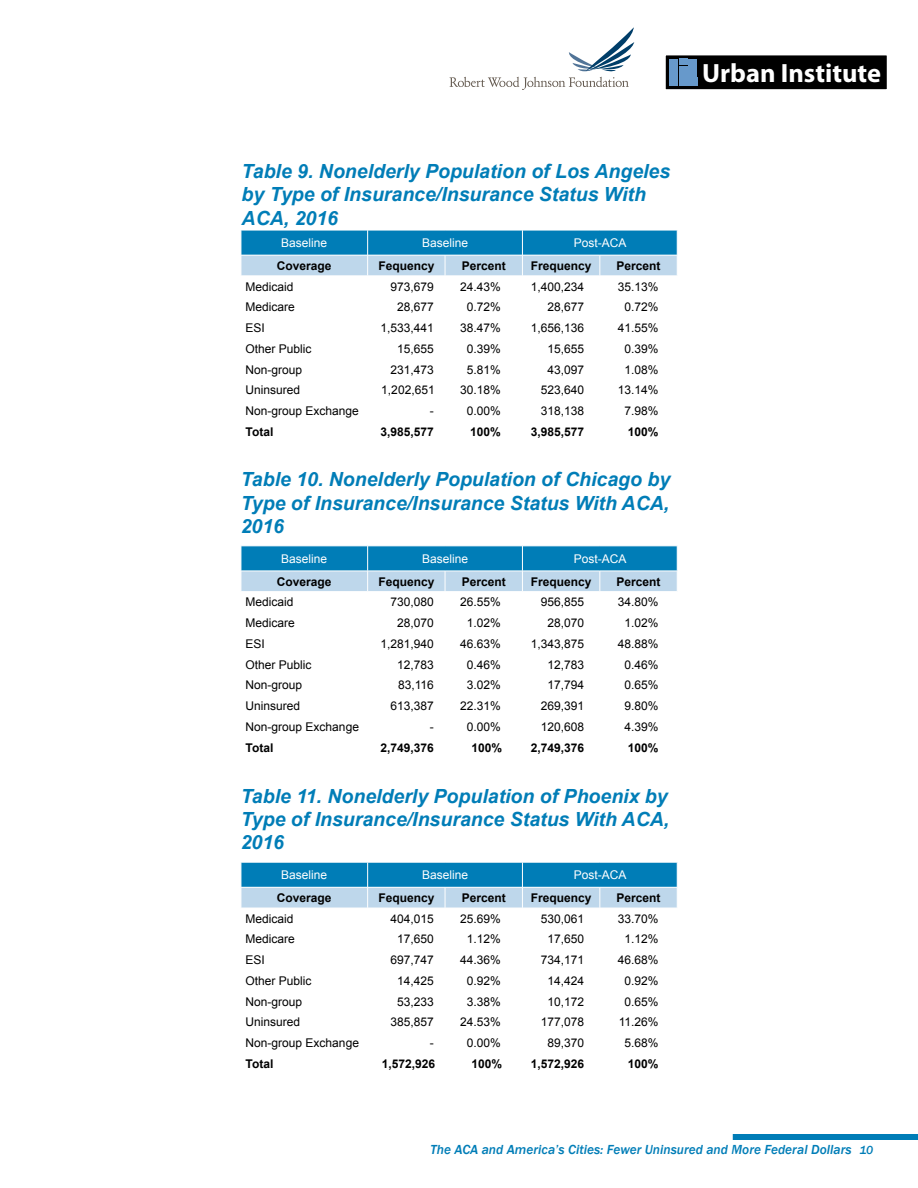
<style>
.page{position:relative;width:918px;height:1188px;background:#fff}
.page>*{position:absolute;margin:0;border:0;box-sizing:border-box;transform-origin:0 0}
.t1{font:700 26.4px "Myriad Pro";color:#fff}
.t2{font:italic 700 19.5px/23.4px "Arial";color:#007db7;text-align:justify}
.t3{font:italic 500 13.5px "Franklin Gothic";color:#007db7}
.t4{font:12px "Arial";color:#000}
.t5{font:700 12px "Arial";color:#000}
.t6{font:12px "Arial";color:#fff}
.s1{font-size:12px}
</style>
<div class="page">
<svg style="left:450px;top:27px;width:184px;height:63px"></svg>
<div style="left:665px;top:55px;width:222px;height:35px;background:#000"></div>
<div style="left:665px;top:55px;width:223px;height:35px;border:1px solid #fff"></div>
<div style="left:669px;top:59px;width:9px;height:27px;background:#6799cb"></div>
<div style="left:679px;top:59px;width:9px;height:6px;background:#6799cb"></div>
<div style="left:679px;top:66px;width:9px;height:10px;background:#6799cb"></div>
<div style="left:679px;top:77px;width:18px;height:9px;background:#6799cb"></div>
<div style="left:689px;top:59px;width:8px;height:17px;background:#6799cb"></div>
<div style="left:733px;top:1134px;width:185px;height:6px;background:#007db7"></div>
<svg style="left:241px;top:230px;width:437px;height:46px;background:#5faad1"></svg>
<svg style="left:241px;top:546px;width:437px;height:45px;background:#5ba8d0"></svg>
<svg style="left:241px;top:862px;width:437px;height:46px;background:#5faad1"></svg>
<h1 class="t1" style="left:702px;top:56px;width:180px">Urban Institute</h1>
<h2 class="t2" style="left:242px;top:160px;width:430px;text-align:left">Table 9. Nonelderly Population of Los Angeles by Type of Insurance/Insurance Status With<br>ACA, 2016</h2>
<p class="t6" style="left:281px;top:235px;width:48px">Baseline</p>
<p class="t6" style="left:422px;top:235px;width:48px">Baseline</p>
<p class="t6" style="left:574px;top:235px;width:54px">Post-ACA</p>
<p class="t5" style="left:277px;top:258px;width:56px">Coverage</p>
<p class="t5" style="left:378px;top:258px;width:58px">Fequency</p>
<p class="t5" style="left:462px;top:258px;width:46px">Percent</p>
<p class="t5" style="left:531px;top:258px;width:62px">Frequency</p>
<p class="t5" style="left:617px;top:258px;width:46px">Percent</p>
<p class="t4" style="left:246px;top:279px;width:50px">Medicaid</p>
<p class="t4" style="left:390px;top:279px;width:45px">973,679</p>
<p class="t4" style="left:460px;top:279px;width:42px">24.43%</p>
<p class="t4" style="left:531px;top:279px;width:55px">1,400,234</p>
<p class="t4" style="left:618px;top:279px;width:42px">35.13%</p>
<p class="t4" style="left:246px;top:299px;width:51px">Medicare</p>
<p class="t4" style="left:397px;top:299px;width:38px">28,677</p>
<p class="t4" style="left:467px;top:299px;width:36px">0.72%</p>
<p class="t4" style="left:547px;top:299px;width:38px">28,677</p>
<p class="t4" style="left:625px;top:299px;width:36px">0.72%</p>
<p class="t4" style="left:246px;top:320px;width:21px">ESI</p>
<p class="t4" style="left:380px;top:320px;width:55px">1,533,441</p>
<p class="t4" style="left:460px;top:320px;width:42px">38.47%</p>
<p class="t4" style="left:531px;top:320px;width:55px">1,656,136</p>
<p class="t4" style="left:618px;top:320px;width:42px">41.55%</p>
<p class="t4" style="left:246px;top:341px;width:68px">Other Public</p>
<p class="t4" style="left:397px;top:341px;width:38px">15,655</p>
<p class="t4" style="left:467px;top:341px;width:36px">0.39%</p>
<p class="t4" style="left:547px;top:341px;width:38px">15,655</p>
<p class="t4" style="left:625px;top:341px;width:36px">0.39%</p>
<p class="t4" style="left:246px;top:361px;width:58px">Non-group</p>
<p class="t4" style="left:390px;top:361px;width:45px">231,473</p>
<p class="t4" style="left:467px;top:361px;width:36px">5.81%</p>
<p class="t4" style="left:547px;top:361px;width:38px">43,097</p>
<p class="t4" style="left:625px;top:361px;width:36px">1.08%</p>
<p class="t4" style="left:246px;top:382px;width:56px">Uninsured</p>
<p class="t4" style="left:381px;top:382px;width:55px">1,202,651</p>
<p class="t4" style="left:460px;top:382px;width:42px">30.18%</p>
<p class="t4" style="left:541px;top:382px;width:45px">523,640</p>
<p class="t4" style="left:618px;top:382px;width:42px">13.14%</p>
<p class="t4" style="left:246px;top:403px;width:115px">Non-group Exchange</p>
<p class="t4" style="left:430px;top:403px;width:5px">-</p>
<p class="t4" style="left:467px;top:403px;width:36px">0.00%</p>
<p class="t4" style="left:541px;top:403px;width:45px">318,138</p>
<p class="t4" style="left:625px;top:403px;width:36px">7.98%</p>
<p class="t5" style="left:246px;top:424px;width:29px">Total</p>
<p class="t5" style="left:380px;top:424px;width:55px">3,985,577</p>
<p class="t5" style="left:470px;top:424px;width:32px">100%</p>
<p class="t5" style="left:531px;top:424px;width:55px">3,985,577</p>
<p class="t5" style="left:628px;top:424px;width:32px">100%</p>
<h2 class="t2" style="left:241px;top:468px;width:431px">Table 10. Nonelderly Population of Chicago by Type of Insurance/Insurance Status With ACA, 2016</h2>
<p class="t6" style="left:281px;top:551px;width:48px">Baseline</p>
<p class="t6" style="left:422px;top:551px;width:48px">Baseline</p>
<p class="t6" style="left:574px;top:551px;width:54px">Post-ACA</p>
<p class="t5" style="left:277px;top:573px;width:56px">Coverage</p>
<p class="t5" style="left:378px;top:573px;width:58px">Fequency</p>
<p class="t5" style="left:462px;top:573px;width:46px">Percent</p>
<p class="t5" style="left:531px;top:573px;width:62px">Frequency</p>
<p class="t5" style="left:617px;top:573px;width:46px">Percent</p>
<p class="t4" style="left:246px;top:594px;width:50px">Medicaid</p>
<p class="t4" style="left:390px;top:594px;width:45px">730,080</p>
<p class="t4" style="left:460px;top:594px;width:42px">26.55%</p>
<p class="t4" style="left:541px;top:594px;width:45px">956,855</p>
<p class="t4" style="left:618px;top:594px;width:42px">34.80%</p>
<p class="t4" style="left:246px;top:615px;width:51px">Medicare</p>
<p class="t4" style="left:397px;top:615px;width:38px">28,070</p>
<p class="t4" style="left:467px;top:615px;width:36px">1.02%</p>
<p class="t4" style="left:547px;top:615px;width:38px">28,070</p>
<p class="t4" style="left:625px;top:615px;width:36px">1.02%</p>
<p class="t4" style="left:246px;top:636px;width:21px">ESI</p>
<p class="t4" style="left:380px;top:636px;width:55px">1,281,940</p>
<p class="t4" style="left:460px;top:636px;width:42px">46.63%</p>
<p class="t4" style="left:531px;top:636px;width:55px">1,343,875</p>
<p class="t4" style="left:618px;top:636px;width:42px">48.88%</p>
<p class="t4" style="left:246px;top:657px;width:68px">Other Public</p>
<p class="t4" style="left:397px;top:657px;width:38px">12,783</p>
<p class="t4" style="left:467px;top:657px;width:36px">0.46%</p>
<p class="t4" style="left:547px;top:657px;width:38px">12,783</p>
<p class="t4" style="left:625px;top:657px;width:36px">0.46%</p>
<p class="t4" style="left:246px;top:677px;width:58px">Non-group</p>
<p class="t4" style="left:398px;top:677px;width:37px">83,116</p>
<p class="t4" style="left:467px;top:677px;width:36px">3.02%</p>
<p class="t4" style="left:547px;top:677px;width:38px">17,794</p>
<p class="t4" style="left:625px;top:677px;width:36px">0.65%</p>
<p class="t4" style="left:246px;top:698px;width:56px">Uninsured</p>
<p class="t4" style="left:390px;top:698px;width:45px">613,387</p>
<p class="t4" style="left:460px;top:698px;width:42px">22.31%</p>
<p class="t4" style="left:541px;top:698px;width:45px">269,391</p>
<p class="t4" style="left:625px;top:698px;width:36px">9.80%</p>
<p class="t4" style="left:246px;top:719px;width:115px">Non-group Exchange</p>
<p class="t4" style="left:430px;top:719px;width:5px">-</p>
<p class="t4" style="left:467px;top:719px;width:36px">0.00%</p>
<p class="t4" style="left:541px;top:719px;width:45px">120,608</p>
<p class="t4" style="left:625px;top:719px;width:36px">4.39%</p>
<p class="t5" style="left:246px;top:739px;width:29px">Total</p>
<p class="t5" style="left:380px;top:739px;width:55px">2,749,376</p>
<p class="t5" style="left:472px;top:739px;width:32px">100%</p>
<p class="t5" style="left:531px;top:739px;width:55px">2,749,376</p>
<p class="t5" style="left:628px;top:739px;width:32px">100%</p>
<h2 class="t2" style="left:241px;top:785px;width:430px">Table 11. Nonelderly Population of Phoenix by Type of Insurance/Insurance Status With ACA, 2016</h2>
<p class="t6" style="left:281px;top:867px;width:48px">Baseline</p>
<p class="t6" style="left:422px;top:867px;width:48px">Baseline</p>
<p class="t6" style="left:574px;top:867px;width:54px">Post-ACA</p>
<p class="t5" style="left:277px;top:890px;width:56px">Coverage</p>
<p class="t5" style="left:378px;top:890px;width:58px">Fequency</p>
<p class="t5" style="left:462px;top:890px;width:46px">Percent</p>
<p class="t5" style="left:531px;top:890px;width:62px">Frequency</p>
<p class="t5" style="left:617px;top:890px;width:46px">Percent</p>
<p class="t4" style="left:246px;top:911px;width:50px">Medicaid</p>
<p class="t4" style="left:390px;top:911px;width:45px">404,015</p>
<p class="t4" style="left:460px;top:911px;width:42px">25.69%</p>
<p class="t4" style="left:541px;top:911px;width:45px">530,061</p>
<p class="t4" style="left:618px;top:911px;width:42px">33.70%</p>
<p class="t4" style="left:246px;top:931px;width:51px">Medicare</p>
<p class="t4" style="left:397px;top:931px;width:38px">17,650</p>
<p class="t4" style="left:467px;top:931px;width:36px">1.12%</p>
<p class="t4" style="left:547px;top:931px;width:38px">17,650</p>
<p class="t4" style="left:625px;top:931px;width:36px">1.12%</p>
<p class="t4" style="left:246px;top:952px;width:21px">ESI</p>
<p class="t4" style="left:390px;top:952px;width:45px">697,747</p>
<p class="t4" style="left:460px;top:952px;width:42px">44.36%</p>
<p class="t4" style="left:541px;top:952px;width:45px">734,171</p>
<p class="t4" style="left:618px;top:952px;width:42px">46.68%</p>
<p class="t4" style="left:246px;top:973px;width:68px">Other Public</p>
<p class="t4" style="left:397px;top:973px;width:38px">14,425</p>
<p class="t4" style="left:467px;top:973px;width:36px">0.92%</p>
<p class="t4" style="left:547px;top:973px;width:38px">14,424</p>
<p class="t4" style="left:625px;top:973px;width:36px">0.92%</p>
<p class="t4" style="left:246px;top:994px;width:58px">Non-group</p>
<p class="t4" style="left:397px;top:994px;width:38px">53,233</p>
<p class="t4" style="left:467px;top:994px;width:36px">3.38%</p>
<p class="t4" style="left:547px;top:994px;width:38px">10,172</p>
<p class="t4" style="left:625px;top:994px;width:36px">0.65%</p>
<p class="t4" style="left:246px;top:1014px;width:56px">Uninsured</p>
<p class="t4" style="left:390px;top:1014px;width:45px">385,857</p>
<p class="t4" style="left:460px;top:1014px;width:42px">24.53%</p>
<p class="t4" style="left:541px;top:1014px;width:45px">177,078</p>
<p class="t4" style="left:619px;top:1014px;width:41px">11.26%</p>
<p class="t4" style="left:246px;top:1035px;width:115px">Non-group Exchange</p>
<p class="t4" style="left:430px;top:1035px;width:5px">-</p>
<p class="t4" style="left:467px;top:1035px;width:36px">0.00%</p>
<p class="t4" style="left:547px;top:1035px;width:38px">89,370</p>
<p class="t4" style="left:625px;top:1035px;width:36px">5.68%</p>
<p class="t5" style="left:246px;top:1056px;width:29px">Total</p>
<p class="t5" style="left:382px;top:1056px;width:55px">1,572,926</p>
<p class="t5" style="left:472px;top:1056px;width:32px">100%</p>
<p class="t5" style="left:531px;top:1056px;width:55px">1,572,926</p>
<p class="t5" style="left:628px;top:1056px;width:32px">100%</p>
<p class="t3" style="left:431px;top:1141px;width:444px">The ACA and America’s Cities: Fewer Uninsured and More Federal Dollars <span class="s1">10</span></p>
</div>
